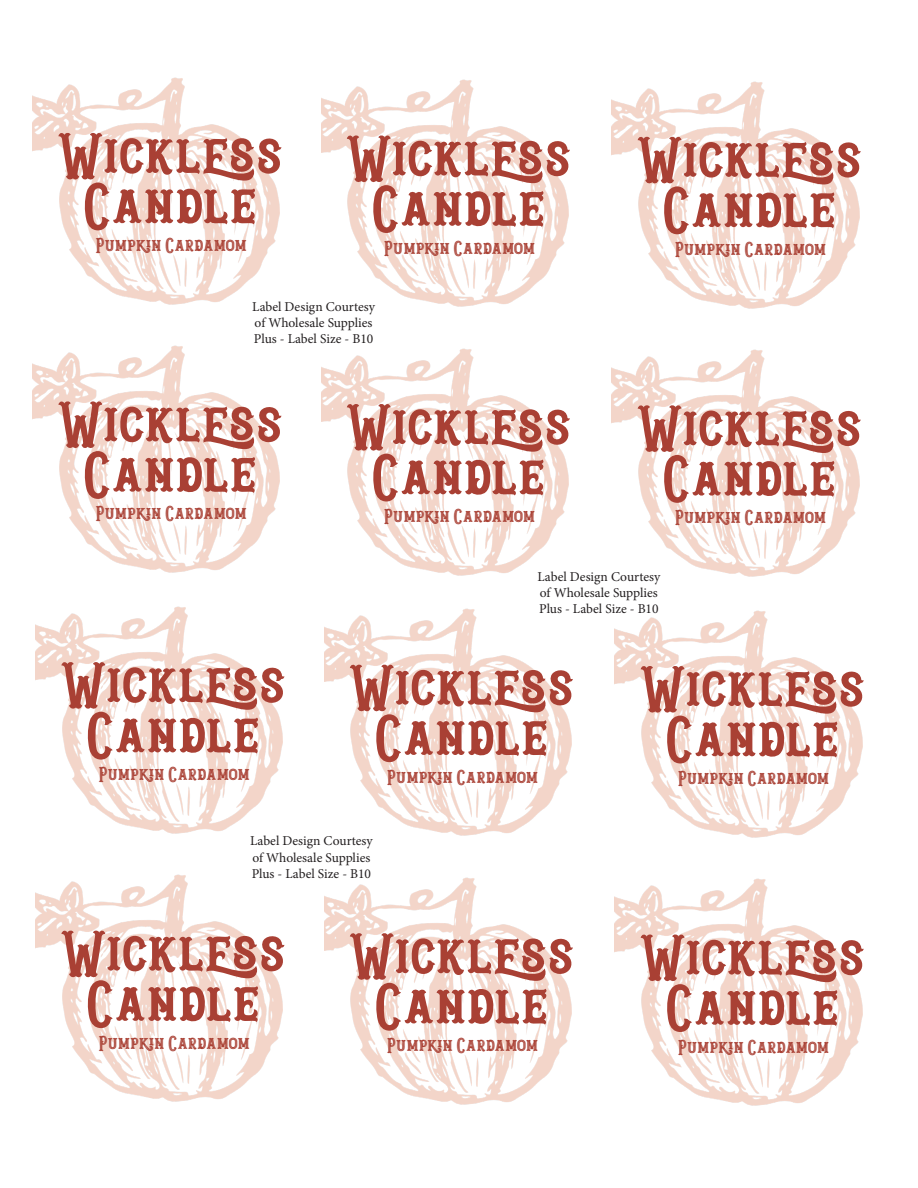
<style>
.page{position:relative;width:918px;height:1188px;background:#fff}
.page>*{position:absolute;margin:0;border:0;box-sizing:border-box;transform-origin:0 0}
.t1{font:73.2px "Blastrick Normal";color:#a94034}
.t2{font:24px "Blastrick Normal Inline";color:#a94034}
.t3{font:13.5px/16.2px "Minion Pro";color:#231f20}
</style>
<div class="page">
<img style="left:33px;top:77px;width:247px;height:496px">
<img style="left:321px;top:79px;width:248px;height:228px">
<img style="left:321px;top:348px;width:248px;height:228px">
<img style="left:36px;top:606px;width:247px;height:496px">
<img style="left:324px;top:608px;width:248px;height:228px">
<img style="left:324px;top:877px;width:248px;height:228px">
<img style="left:612px;top:81px;width:248px;height:496px">
<img style="left:615px;top:610px;width:248px;height:496px">
<p class="t1" style="left:58px;top:117px;width:228px">Wickless</p>
<p class="t1" style="left:85px;top:168px;width:175px">Candle</p>
<p class="t2" style="left:96px;top:233px;width:153px">Pumpkin Cardamom</p>
<p class="t1" style="left:347px;top:120px;width:228px">Wickless</p>
<p class="t1" style="left:373px;top:170px;width:175px">Candle</p>
<p class="t2" style="left:385px;top:235px;width:153px">Pumpkin Cardamom</p>
<p class="t3" style="left:252px;top:298px;width:124px">Label Design Courtesy of Wholesale Supplies<br>Plus - Label Size - B10</p>
<p class="t1" style="left:58px;top:386px;width:228px">Wickless</p>
<p class="t1" style="left:85px;top:436px;width:175px">Candle</p>
<p class="t2" style="left:96px;top:501px;width:153px">Pumpkin Cardamom</p>
<p class="t1" style="left:347px;top:389px;width:228px">Wickless</p>
<p class="t1" style="left:373px;top:439px;width:175px">Candle</p>
<p class="t2" style="left:385px;top:504px;width:153px">Pumpkin Cardamom</p>
<p class="t1" style="left:638px;top:121px;width:228px">Wickless</p>
<p class="t1" style="left:664px;top:172px;width:175px">Candle</p>
<p class="t2" style="left:675px;top:237px;width:153px">Pumpkin Cardamom</p>
<p class="t1" style="left:638px;top:390px;width:228px">Wickless</p>
<p class="t1" style="left:664px;top:440px;width:175px">Candle</p>
<p class="t2" style="left:675px;top:505px;width:153px">Pumpkin Cardamom</p>
<p class="t1" style="left:61px;top:647px;width:228px">Wickless</p>
<p class="t1" style="left:88px;top:697px;width:175px">Candle</p>
<p class="t2" style="left:99px;top:762px;width:153px">Pumpkin Cardamom</p>
<p class="t3" style="left:538px;top:568px;width:124px">Label Design Courtesy of Wholesale Supplies<br>Plus - Label Size - B10</p>
<p class="t1" style="left:350px;top:649px;width:228px">Wickless</p>
<p class="t1" style="left:376px;top:700px;width:175px">Candle</p>
<p class="t2" style="left:388px;top:765px;width:153px">Pumpkin Cardamom</p>
<p class="t1" style="left:641px;top:651px;width:228px">Wickless</p>
<p class="t1" style="left:667px;top:701px;width:175px">Candle</p>
<p class="t2" style="left:678px;top:766px;width:153px">Pumpkin Cardamom</p>
<p class="t3" style="left:250px;top:833px;width:124px">Label Design Courtesy of Wholesale Supplies<br>Plus - Label Size - B10</p>
<p class="t1" style="left:61px;top:915px;width:228px">Wickless</p>
<p class="t1" style="left:88px;top:965px;width:175px">Candle</p>
<p class="t2" style="left:99px;top:1030px;width:153px">Pumpkin Cardamom</p>
<p class="t1" style="left:350px;top:918px;width:228px">Wickless</p>
<p class="t1" style="left:376px;top:968px;width:175px">Candle</p>
<p class="t2" style="left:388px;top:1033px;width:153px">Pumpkin Cardamom</p>
<p class="t1" style="left:641px;top:919px;width:228px">Wickless</p>
<p class="t1" style="left:667px;top:969px;width:175px">Candle</p>
<p class="t2" style="left:678px;top:1034px;width:153px">Pumpkin Cardamom</p>
</div>
